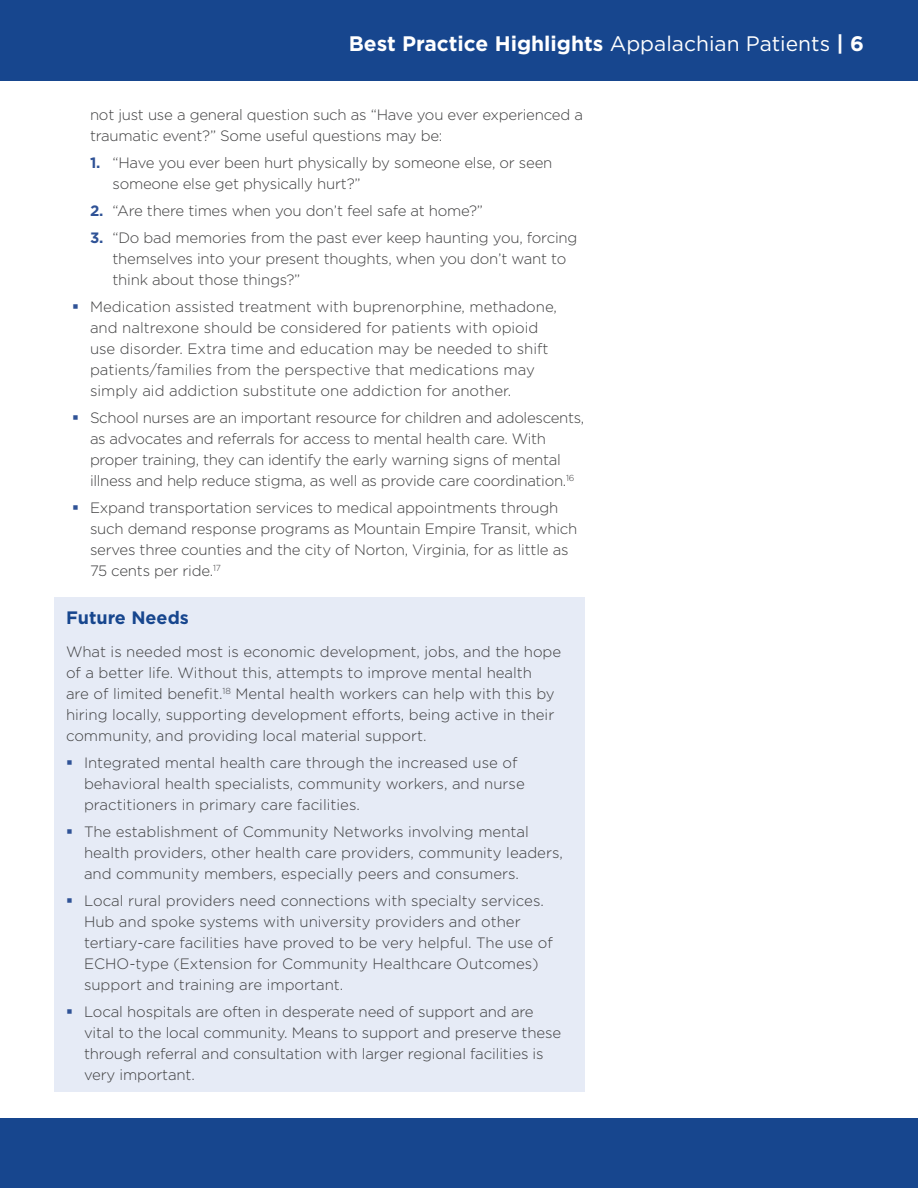
<style>
.page{position:relative;width:918px;height:1188px;background:#fff}
.page>*{position:absolute;margin:0;border:0;box-sizing:border-box;transform-origin:0 0}
.H0{font:700 21px "Gotham";color:#fff}
.t1{font:700 18px "Gotham";color:#17468e}
.Body{font:300 15px/21px "Gotham";letter-spacing:-.01em;color:#3e3e3f}
.s1{font-weight:400}
.s2{font-weight:700;color:#2f5296}
</style>
<div class="page">
<div style="left:0;top:0;width:918px;height:81px;background:#17468e"></div>
<div style="left:0;top:1119px;width:918px;height:69px;background:#17468e"></div>
<div style="left:54px;top:597px;width:531px;height:495px;background:#e6ebf6"></div>
<p class="H0" style="left:349px;top:29px;width:517px">Best Practice Highlights <span class="s1">Appalachian Patients</span> | 6</p>
<p class="Body" style="left:90px;top:104px;width:495px">not just use a general question such as “Have you ever experienced a traumatic event?” Some useful questions may be:</p>
<p class="Body" style="left:112px;top:152px;width:441px;text-indent:-22px"><span class="s2">1.</span> “Have you ever been hurt physically by someone else, or seen someone else get physically hurt?”</p>
<p class="Body" style="left:90px;top:200px;width:395px"><span class="s2">2.</span> “Are there times when you don’t feel safe at home?”</p>
<p class="Body" style="left:112px;top:227px;width:466px;text-indent:-22px"><span class="s2">3.</span> “Do bad memories from the past ever keep haunting you, forcing themselves into your present thoughts, when you don’t want to think about those things?”</p>
<p class="Body" style="left:90px;top:296px;width:469px">Medication assisted treatment with buprenorphine, methadone, and naltrexone should be considered for patients with opioid use disorder. Extra time and education may be needed to shift patients/families from the perspective that medications may simply aid addiction substitute one addiction for another.</p>
<p class="Body" style="left:90px;top:407px;width:496px">School nurses are an important resource for children and adolescents, as advocates and referrals for access to mental health care. With proper training, they can identify the early warning signs of mental illness and help reduce stigma, as well as provide care coordination.<sup>16</sup></p>
<p class="Body" style="left:90px;top:497px;width:489px">Expand transportation services to medical appointments through such demand response programs as Mountain Empire Transit, which serves three counties and the city of Norton, Virginia, for as little as 75 cents per ride.<sup>17</sup></p>
<h2 class="t1" style="left:66px;top:605px;width:124px">Future Needs</h2>
<p class="Body" style="left:66px;top:640px;width:497px">What is needed most is economic development, jobs, and the hope of a better life. Without this, attempts to improve mental health<br>are of limited benefit.<sup>18</sup> Mental health workers can help with this by hiring locally, supporting development efforts, being active in their community, and providing local material support.</p>
<p class="Body" style="left:84px;top:751px;width:442px">Integrated mental health care through the increased use of behavioral health specialists, community workers, and nurse practitioners in primary care facilities.</p>
<p class="Body" style="left:84px;top:820px;width:480px">The establishment of Community Networks involving mental health providers, other health care providers, community leaders, and community members, especially peers and consumers.</p>
<p class="Body" style="left:84px;top:889px;width:470px">Local rural providers need connections with specialty services.<br>Hub and spoke systems with university providers and other tertiary-care facilities have proved to be very helpful. The use of ECHO-type (Extension for Community Healthcare Outcomes) support and training are important.</p>
<p class="Body" style="left:84px;top:1000px;width:479px">Local hospitals are often in desperate need of support and are vital to the local community. Means to support and preserve these through referral and consultation with larger regional facilities is very important.</p>
</div>
